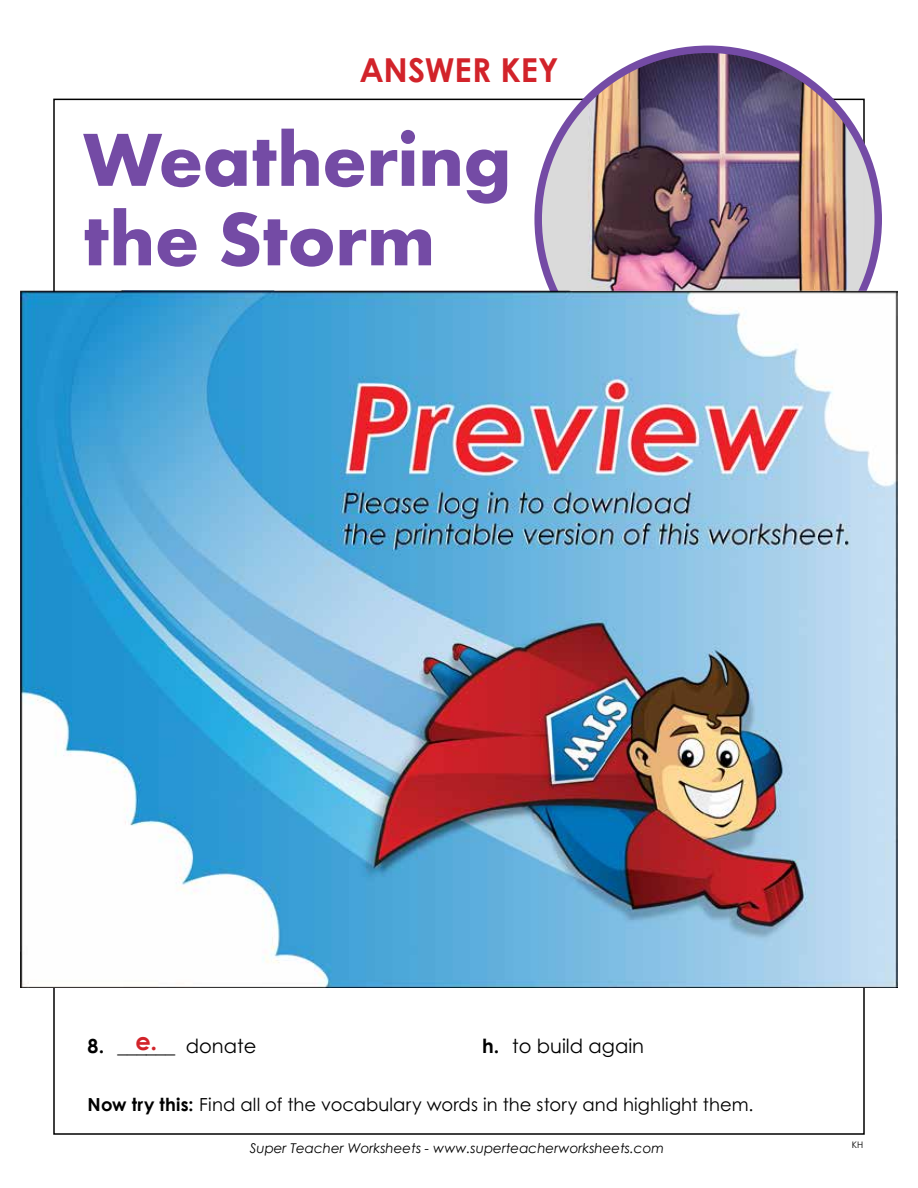
<style>
.page{position:relative;width:918px;height:1188px;background:#fff}
.page>*{position:absolute;margin:0;border:0;box-sizing:border-box;transform-origin:0 0}
.t1{font:700 78px/79.5px "Aharoni";letter-spacing:-.005em;color:#744ba5}
.t2{font:700 33px "Century Gothic 2";letter-spacing:-.005em;color:#d2232a}
.t3{font:700 24px "Century STW4";color:#d2232a}
.t4{font:19.5px "Century STW4";color:#000}
.t5{font:18px "Century STW4";letter-spacing:.005em;color:#000}
.t6{font:italic 13.5px "Century Gothic 2";color:#000}
.t7{font:9px "Century Gothic 2";color:#000}
.s1{font-weight:700}
</style>
<div class="page">
<img style="left:538px;top:49px;width:340px;height:340px;border-radius:170px">
<img style="left:21px;top:290px;width:876px;height:698px">
<h2 class="t2" style="left:359px;top:45px;width:201px">ANSWER KEY</h2>
<h1 class="t1" style="left:83px;top:127px;width:430px">Weathering the Storm</h1>
<h3 class="t3" style="left:136px;top:1023px;width:23px">e.</h3>
<p class="t4" style="left:88px;top:1033px;width:170px"><span class="s1">8.</span> ______ donate</p>
<p class="t4" style="left:482px;top:1033px;width:164px"><span class="s1">h.</span> to build again</p>
<p class="t5" style="left:88px;top:1092px;width:667px"><span class="s1">Now try this:</span> Find all of the vocabulary words in the story and highlight them.</p>
<p class="t6" style="left:250px;top:1139px;width:416px">Super Teacher Worksheets - www.superteacherworksheets.com</p>
<p class="t7" style="left:852px;top:1138px;width:13px">KH</p>
</div>
